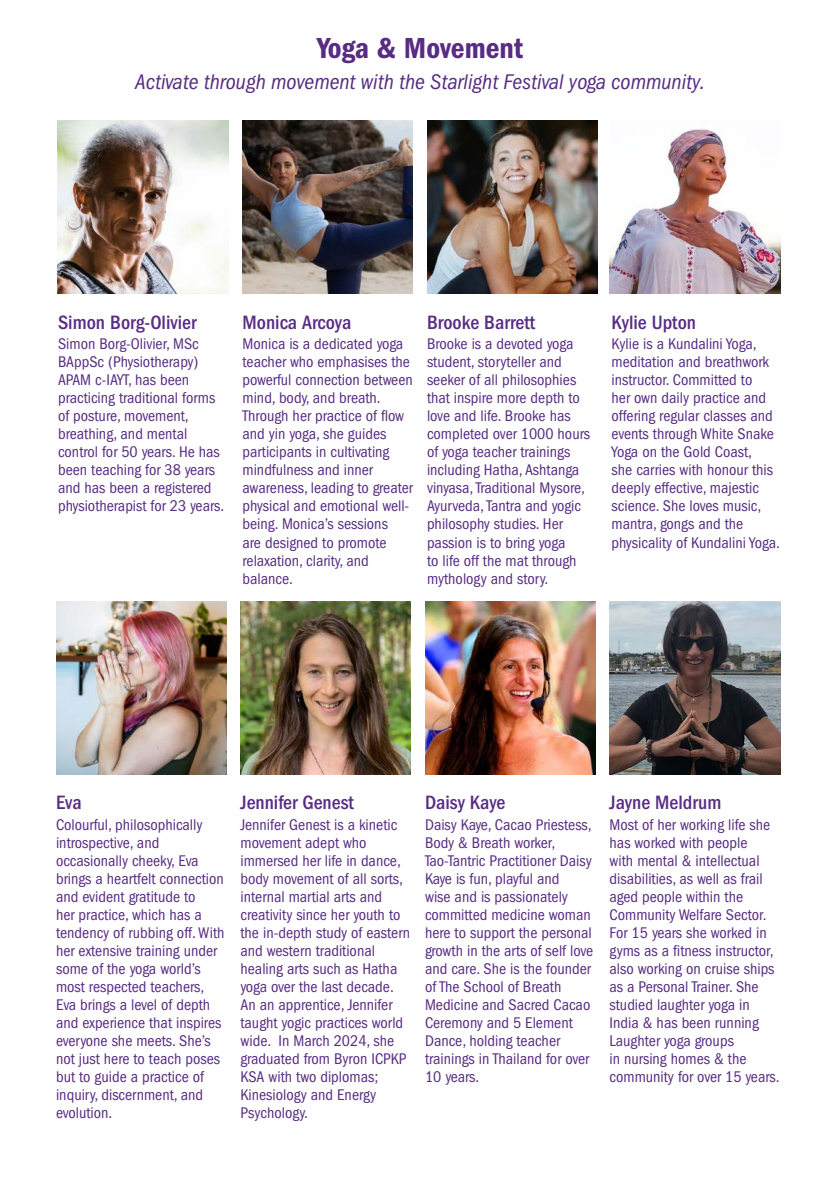
<style>
.page{position:relative;width:840px;height:1191px;background:#fff}
.page>*{position:absolute;margin:0;border:0;box-sizing:border-box;transform-origin:0 0}
.t1{font:30px "ITC Franklin Gothic Std Dm Cd";color:#582c83}
.t2{font:italic condensed 22px "ITC Franklin Gothic Std";color:#582c83}
.t3{font:500 condensed 20px "ITC Franklin Gothic Std";color:#582c83}
.t4{font:condensed 16px/18px "ITC Franklin Gothic Std";color:#582c83}
</style>
<div class="page">
<img style="left:427px;top:121px;width:170px;height:173px">
<img style="left:56px;top:601px;width:170px;height:173px">
<img style="left:425px;top:601px;width:170px;height:173px">
<img style="left:609px;top:129px;width:170px;height:165px">
<img style="left:240px;top:601px;width:171px;height:173px">
<img style="left:242px;top:121px;width:171px;height:173px">
<img style="left:609px;top:601px;width:170px;height:173px">
<img style="left:58px;top:121px;width:170px;height:173px">
<h1 class="t1" style="left:317px;top:31px;width:207px">Yoga &amp; Movement</h1>
<h2 class="t2" style="left:135px;top:70px;width:571px">Activate through movement with the Starlight Festival yoga community.</h2>
<p class="t3" style="left:58px;top:310px;width:140px">Simon Borg-Olivier</p>
<p class="t4" style="left:58px;top:335px;width:168px">Simon Borg-Olivier, MSc<br>BAppSc (Physiotherapy)<br>APAM c-IAYT, has been practicing traditional forms of posture, movement, breathing, and mental control for 50 years. He has been teaching for 38 years and has been a registered physiotherapist for 23 years.</p>
<p class="t3" style="left:242px;top:310px;width:110px">Monica Arcoya</p>
<p class="t4" style="left:242px;top:335px;width:172px">Monica is a dedicated yoga teacher who emphasises the powerful connection between mind, body, and breath.<br>Through her practice of flow and yin yoga, she guides participants in cultivating mindfulness and inner awareness, leading to greater physical and emotional well&shy;being. Monica’s sessions<br>are designed to promote relaxation, clarity, and balance.</p>
<p class="t3" style="left:427px;top:310px;width:110px">Brooke Barrett</p>
<p class="t4" style="left:427px;top:335px;width:164px">Brooke is a devoted yoga student, storyteller and seeker of all philosophies that inspire more depth to love and life. Brooke has completed over 1000 hours of yoga teacher trainings including Hatha, Ashtanga vinyasa, Traditional Mysore,<br>Ayurveda, Tantra and yogic philosophy studies. Her passion is to bring yoga<br>to life off the mat through mythology and story.</p>
<p class="t3" style="left:611px;top:310px;width:86px">Kylie Upton</p>
<p class="t4" style="left:611px;top:335px;width:170px">Kylie is a Kundalini Yoga, meditation and breathwork instructor. Committed to<br>her own daily practice and offering regular classes and events through White Snake<br>Yoga on the Gold Coast,<br>she carries with honour this deeply effective, majestic science. She loves music, mantra, gongs and the physicality of Kundalini Yoga.</p>
<p class="t3" style="left:56px;top:791px;width:27px">Eva</p>
<p class="t4" style="left:56px;top:815px;width:170px">Colourful, philosophically introspective, and occasionally cheeky, Eva brings a heartfelt connection and evident gratitude to<br>her practice, which has a tendency of rubbing off. With her extensive training under some of the yoga world’s most respected teachers,<br>Eva brings a level of depth and experience that inspires everyone she meets. She’s not just here to teach poses but to guide a practice of inquiry, discernment, and evolution.</p>
<p class="t3" style="left:240px;top:791px;width:115px">Jennifer Genest</p>
<p class="t4" style="left:240px;top:815px;width:171px">Jennifer Genest is a kinetic movement adept who immersed her life in dance, body movement of all sorts, internal martial arts and creativity since her youth to the in-depth study of eastern and western traditional healing arts such as Hatha yoga over the last decade.<br>An an apprentice, Jennifer taught yogic practices world wide. In March 2024, she graduated from Byron ICPKP<br>KSA with two diplomas;<br>Kinesiology and Energy<br>Psychology.</p>
<p class="t3" style="left:425px;top:791px;width:82px">Daisy Kaye</p>
<p class="t4" style="left:425px;top:815px;width:170px">Daisy Kaye, Cacao Priestess,<br>Body &amp; Breath worker,<br>Tao-Tantric Practitioner Daisy<br>Kaye is fun, playful and<br>wise and is passionately committed medicine woman here to support the personal growth in the arts of self love and care. She is the founder of The School of Breath<br>Medicine and Sacred Cacao<br>Ceremony and 5 Element<br>Dance, holding teacher trainings in Thailand for over<br>10 years.</p>
<p class="t3" style="left:609px;top:791px;width:113px">Jayne Meldrum</p>
<p class="t4" style="left:609px;top:815px;width:171px">Most of her working life she has worked with people<br>with mental &amp; intellectual disabilities, as well as frail aged people within the<br>Community Welfare Sector.<br>For 15 years she worked in gyms as a fitness instructor, also working on cruise ships as a Personal Trainer. She studied laughter yoga in<br>India &amp; has been running<br>Laughter yoga groups<br>in nursing homes &amp; the community for over 15 years.</p>
</div>
